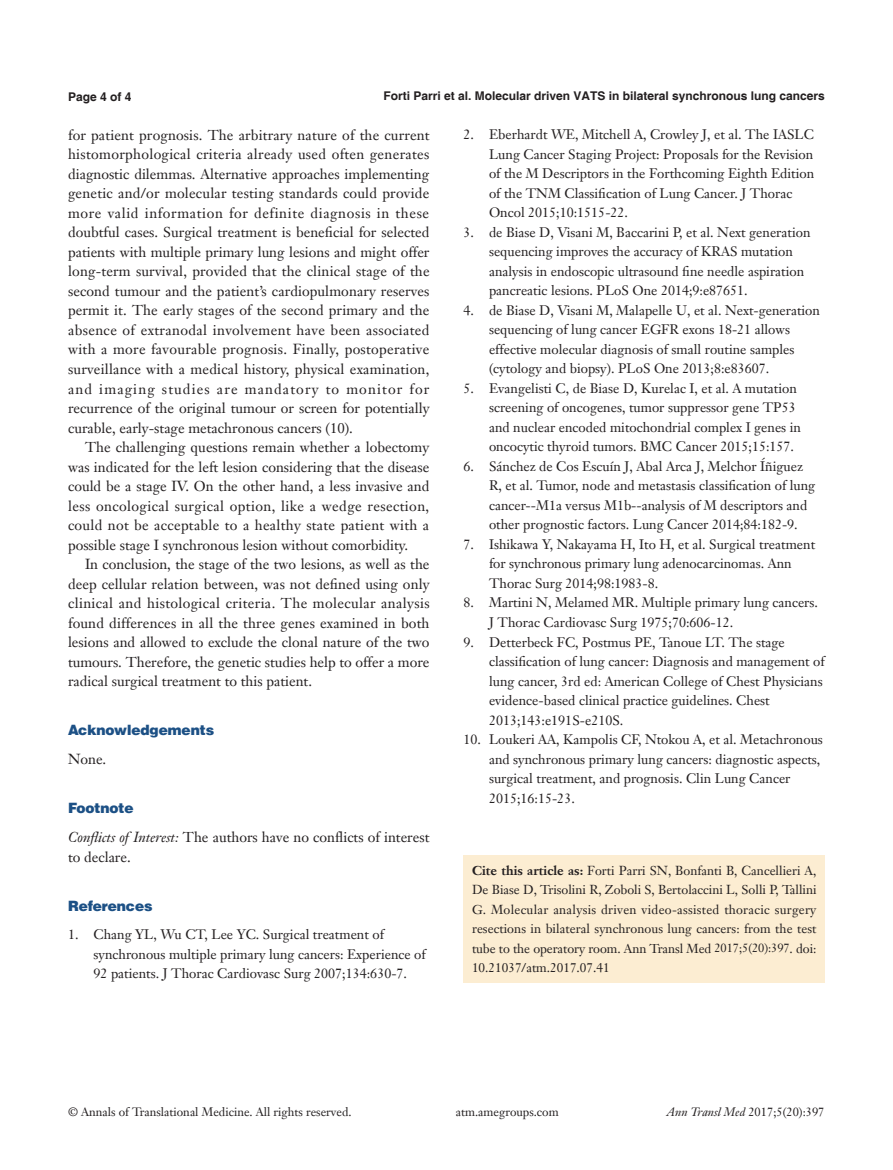
<style>
.page{position:relative;width:893px;height:1170px;background:#fff}
.page>*{position:absolute;margin:0;border:0;box-sizing:border-box;transform-origin:0 0}
.t1{font:14.25px/19.5px "Janson Text LT";color:#231f20;text-align:justify}
.一级标题-6_5{font:900 14.25px "Helvetica";color:#1c5085}
.t2{font:13.5px/19.5px "Janson Text LT";color:#231f20}
.Cite{font:12.75px/19.5px "Janson Text LT";letter-spacing:-.005em;color:#231f20;text-align:justify}
.t3{font:12px "Janson Text LT";color:#231f20}
.t4{font:700 12px "Helvetica";color:#231f20}
.s1{font-style:italic}
.s2{font-weight:700}
.s3{font-size:12px}
</style>
<div class="page">
<div style="left:463px;top:855px;width:362px;height:127px;background:#fcedd2"></div>
<p class="t4" style="left:383px;top:88px;width:443px">Forti Parri et al. Molecular driven VATS in bilateral synchronous lung cancers</p>
<p class="t4" style="left:68px;top:89px;width:65px">Page 4 of 4</p>
<p class="t1" style="left:68px;top:125px;width:363px">for patient prognosis. The arbitrary nature of the current histomorphological criteria already used often generates diagnostic dilemmas. Alternative approaches implementing genetic and/or molecular testing standards could provide more valid information for definite diagnosis in these doubtful cases. Surgical treatment is beneficial for selected patients with multiple primary lung lesions and might offer long-term survival, provided that the clinical stage of the second tumour and the patient’s cardiopulmonary reserves permit it. The early stages of the second primary and the absence of extranodal involvement have been associated with a more favourable prognosis. Finally, postoperative surveillance with a medical history, physical examination, and imaging studies are mandatory to monitor for recurrence of the original tumour or screen for potentially curable, early-stage metachronous cancers (10).</p>
<p class="t1" style="left:68px;top:437px;width:363px;text-indent:17px">The challenging questions remain whether a lobectomy was indicated for the left lesion considering that the disease could be a stage IV. On the other hand, a less invasive and less oncological surgical option, like a wedge resection, could not be acceptable to a healthy state patient with a possible stage I synchronous lesion without comorbidity.</p>
<p class="t1" style="left:68px;top:554px;width:363px;text-indent:17px">In conclusion, the stage of the two lesions, as well as the deep cellular relation between, was not defined using only clinical and histological criteria. The molecular analysis found differences in all the three genes examined in both lesions and allowed to exclude the clonal nature of the two tumours. Therefore, the genetic studies help to offer a more radical surgical treatment to this patient.</p>
<p class="一级标题-6_5" style="left:68px;top:720px;width:148px">Acknowledgements</p>
<p class="t1" style="left:68px;top:749px;width:40px">None.</p>
<p class="一级标题-6_5" style="left:68px;top:798px;width:67px">Footnote</p>
<p class="t1" style="left:68px;top:827px;width:363px"><span class="s1">Conflicts of Interest:</span> The authors have no conflicts of interest to declare.</p>
<p class="一级标题-6_5" style="left:68px;top:896px;width:86px">References</p>
<p class="t2" style="left:94px;top:924px;width:334px;text-indent:-26px">1. Chang YL, Wu CT, Lee YC. Surgical treatment of synchronous multiple primary lung cancers: Experience of<br>92 patients. J Thorac Cardiovasc Surg 2007;134:630-7.</p>
<p class="t2" style="left:489px;top:125px;width:327px;text-indent:-26px">2. Eberhardt WE, Mitchell A, Crowley J, et al. The IASLC Lung Cancer Staging Project: Proposals for the Revision of the M Descriptors in the Forthcoming Eighth Edition of the TNM Classification of Lung Cancer. J Thorac Oncol 2015;10:1515-22.</p>
<p class="t2" style="left:489px;top:222px;width:323px;text-indent:-26px">3. de Biase D, Visani M, Baccarini P, et al. Next generation sequencing improves the accuracy of KRAS mutation analysis in endoscopic ultrasound fine needle aspiration pancreatic lesions. PLoS One 2014;9:e87651.</p>
<p class="t2" style="left:489px;top:300px;width:333px;text-indent:-26px">4. de Biase D, Visani M, Malapelle U, et al. Next-generation sequencing of lung cancer EGFR exons 18-21 allows effective molecular diagnosis of small routine samples (cytology and biopsy). PLoS One 2013;8:e83607.</p>
<p class="t2" style="left:489px;top:378px;width:313px;text-indent:-26px">5. Evangelisti C, de Biase D, Kurelac I, et al. A mutation screening of oncogenes, tumor suppressor gene TP53 and nuclear encoded mitochondrial complex I genes in oncocytic thyroid tumors. BMC Cancer 2015;15:157.</p>
<p class="t2" style="left:489px;top:456px;width:328px;text-indent:-26px">6. Sánchez de Cos Escuín J, Abal Arca J, Melchor Íñiguez R, et al. Tumor, node and metastasis classification of lung cancer--M1a versus M1b--analysis of M descriptors and other prognostic factors. Lung Cancer 2014;84:182-9.</p>
<p class="t2" style="left:489px;top:534px;width:328px;text-indent:-26px">7. Ishikawa Y, Nakayama H, Ito H, et al. Surgical treatment for synchronous primary lung adenocarcinomas. Ann<br>Thorac Surg 2014;98:1983-8.</p>
<p class="t2" style="left:489px;top:593px;width:330px;text-indent:-26px">8. Martini N, Melamed MR. Multiple primary lung cancers.<br>J Thorac Cardiovasc Surg 1975;70:606-12.</p>
<p class="t2" style="left:489px;top:632px;width:337px;text-indent:-26px">9. Detterbeck FC, Postmus PE, Tanoue LT. The stage classification of lung cancer: Diagnosis and management of lung cancer, 3rd ed: American College of Chest Physicians evidence-based clinical practice guidelines. Chest 2013;143:e191S-e210S.</p>
<p class="t2" style="left:489px;top:729px;width:335px;text-indent:-26px">10. Loukeri AA, Kampolis CF, Ntokou A, et al. Metachronous and synchronous primary lung cancers: diagnostic aspects, surgical treatment, and prognosis. Clin Lung Cancer 2015;16:15-23.</p>
<p class="Cite" style="left:472px;top:860px;width:346px"><span class="s2">Cite this article as:</span> Forti Parri SN, Bonfanti B, Cancellieri A, De Biase D, Trisolini R, Zoboli S, Bertolaccini L, Solli P, Tallini G. Molecular analysis driven video-assisted thoracic surgery resections in bilateral synchronous lung cancers: from the test tube to the operatory room. Ann Transl Med <span class="s3">2017;5(20):397</span>. doi:<br>10.21037/atm.2017.07.41</p>
<p class="t3" style="left:68px;top:1104px;width:285px">© Annals of Translational Medicine. All rights reserved.</p>
<p class="t3" style="left:456px;top:1104px;width:104px">atm.amegroups.com</p>
<p class="t3" style="left:667px;top:1104px;width:159px"><span class="s1">Ann Transl Med</span> 2017;5(20):397</p>
</div>
